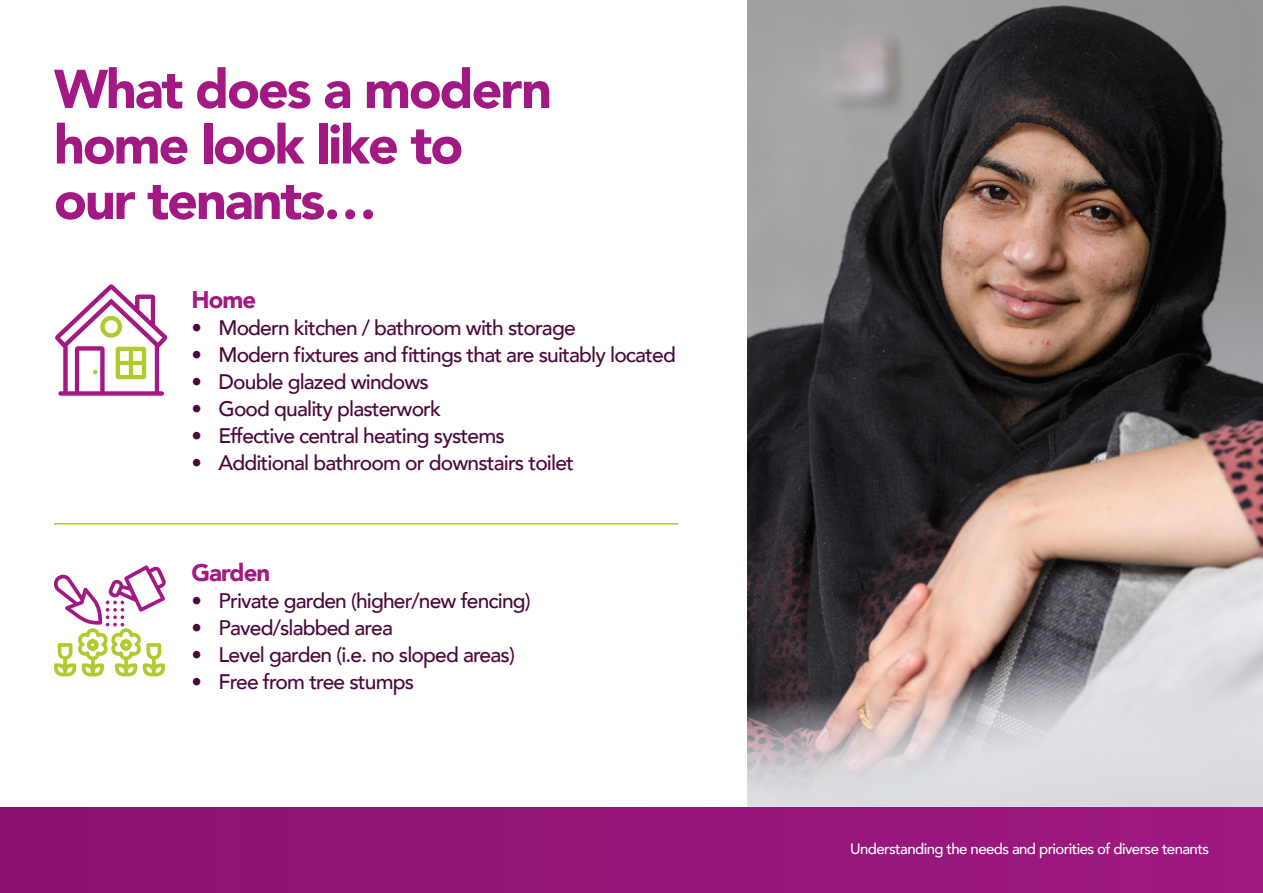
<style>
.page{position:relative;width:1263px;height:893px;background:#fff}
.page>*{position:absolute;margin:0;border:0;box-sizing:border-box;transform-origin:0 0}
.t1{font:900 54px/55.5px "Avenir";letter-spacing:-.04em;color:#a31984}
.t2{font:900 24px "Avenir";letter-spacing:-.04em;color:#a31984}
.t3{font:500 21px "Avenir";letter-spacing:-.04em;color:#4c083c}
.t4{font:500 15px "Avenir";letter-spacing:-.04em;color:#fff}
</style>
<div class="page">
<img style="left:747px;top:0;width:516px;height:807px">
<div style="left:0;top:807px;width:1263px;height:86px;background:#951579"></div>
<hr style="left:54px;top:523px;width:624px;height:1px;background:#afcb30">
<svg style="left:54px;top:565px;width:112px;height:111px"></svg>
<svg style="left:55px;top:284px;width:113px;height:113px"></svg>
<p class="t1" style="left:54px;top:60px;width:500px">What does a modern home look like to our tenants…</p>
<p class="t2" style="left:191px;top:279px;width:66px">Home</p>
<p class="t3" style="left:191px;top:309px;width:386px">• Modern kitchen / bathroom with storage</p>
<p class="t3" style="left:191px;top:336px;width:486px">• Modern fixtures and fittings that are suitably located</p>
<p class="t3" style="left:191px;top:363px;width:239px">• Double glazed windows</p>
<p class="t3" style="left:191px;top:390px;width:251px">• Good quality plasterwork</p>
<p class="t3" style="left:191px;top:417px;width:315px">• Effective central heating systems</p>
<p class="t3" style="left:191px;top:444px;width:384px">• Additional bathroom or downstairs toilet</p>
<p class="t2" style="left:191px;top:552px;width:80px">Garden</p>
<p class="t3" style="left:191px;top:582px;width:341px">• Private garden (higher/new fencing)</p>
<p class="t3" style="left:191px;top:609px;width:203px">• Paved/slabbed area</p>
<p class="t3" style="left:191px;top:636px;width:325px">• Level garden (i.e. no sloped areas)</p>
<p class="t3" style="left:191px;top:663px;width:224px">• Free from tree stumps</p>
<p class="t4" style="left:850px;top:836px;width:360px">Understanding the needs and priorities of diverse tenants</p>
</div>
